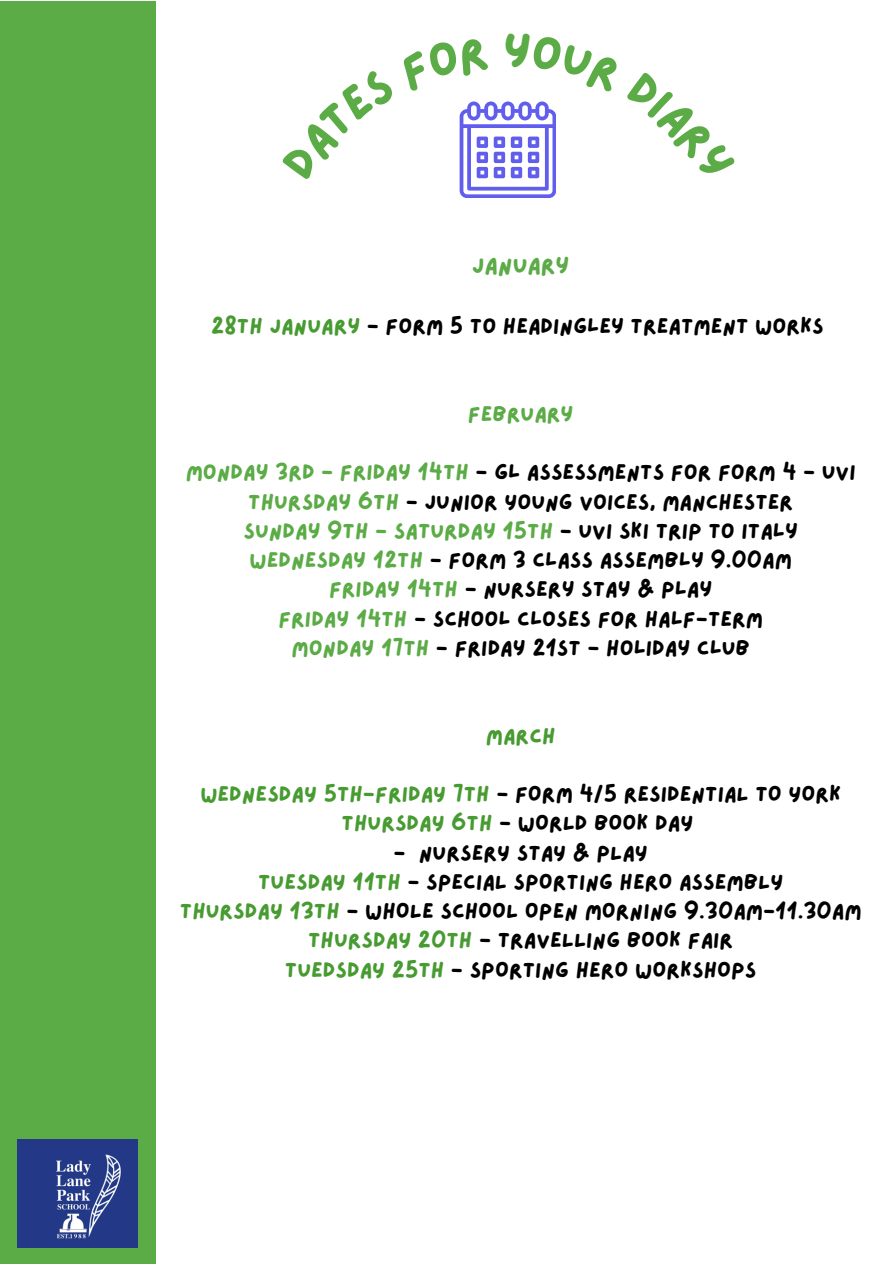
<style>
.page{position:relative;width:894px;height:1264px;background:#fff}
.page>*{position:absolute;margin:0;border:0;box-sizing:border-box;transform-origin:0 0}
.t1{font:23.25px "Lazydog";color:#5bab46}
.t2{font:21.6px/29.2px "Lazydog";color:#000;text-align:center}
.t3{font:21.6px "Lazydog";color:#5bab46}
.t4{font:21.6px "Lazydog";color:#479b31}
.s1{color:#479b31}
.s2{color:#5bab46}
</style>
<div class="page">
<div style="left:0;top:1px;width:155px;height:1262px;background:#5bab46"></div>
<img style="left:17px;top:1139px;width:121px;height:108px">
<svg style="left:459px;top:101px;width:97px;height:97px"></svg>
<p class="t1" style="left:472px;top:254px;width:99px">JANUARY</p>
<p class="t2" style="left:211px;top:312px;width:614px"><span class="s1">28TH JANUARY</span> - FORM 5 TO HEADINGLEY TREATMENT WORKS</p>
<p class="t3" style="left:468px;top:403px;width:107px">FEBRUARY</p>
<p class="t2" style="left:186px;top:458px;width:671px"><span class="s2">MONDAY 3RD - FRIDAY 14TH</span> - GL ASSESSMENTS FOR FORM 4 - UVI</p>
<p class="t2" style="left:248px;top:488px;width:546px"><span class="s2">THURSDAY 6TH</span> - JUNIOR YOUNG VOICES, MANCHESTER</p>
<p class="t2" style="left:243px;top:517px;width:556px"><span class="s2">SUNDAY 9TH - SATURDAY 15TH</span> - UVI SKI TRIP TO ITALY <span class="s2">WEDNESDAY 12TH</span> - FORM 3 CLASS ASSEMBLY 9.00AM <span class="s2">FRIDAY 14TH</span> - NURSERY STAY &amp; PLAY<br><span class="s2">FRIDAY 14TH</span> - SCHOOL CLOSES FOR HALF-TERM <span class="s2">MONDAY 17TH</span> - FRIDAY 21ST - HOLIDAY CLUB</p>
<p class="t4" style="left:486px;top:725px;width:71px">MARCH</p>
<p class="t2" style="left:200px;top:780px;width:642px"><span class="s1">WEDNESDAY 5TH-FRIDAY 7TH</span> - FORM 4/5 RESIDENTIAL TO YORK<br><span class="s1">THURSDAY 6TH</span> - WORLD BOOK DAY</p>
<p class="t2" style="left:180px;top:839px;width:683px">- NURSERY STAY &amp; PLAY<br><span class="s1">TUESDAY 11TH</span> - SPECIAL SPORTING HERO ASSEMBLY<br><span class="s1">THURSDAY 13TH</span> - WHOLE SCHOOL OPEN MORNING 9.30AM-11.30AM <span class="s1">THURSDAY 20TH</span> - TRAVELLING BOOK FAIR<br><span class="s1">TUEDSDAY 25TH</span> - SPORTING HERO WORKSHOPS</p>
</div>
